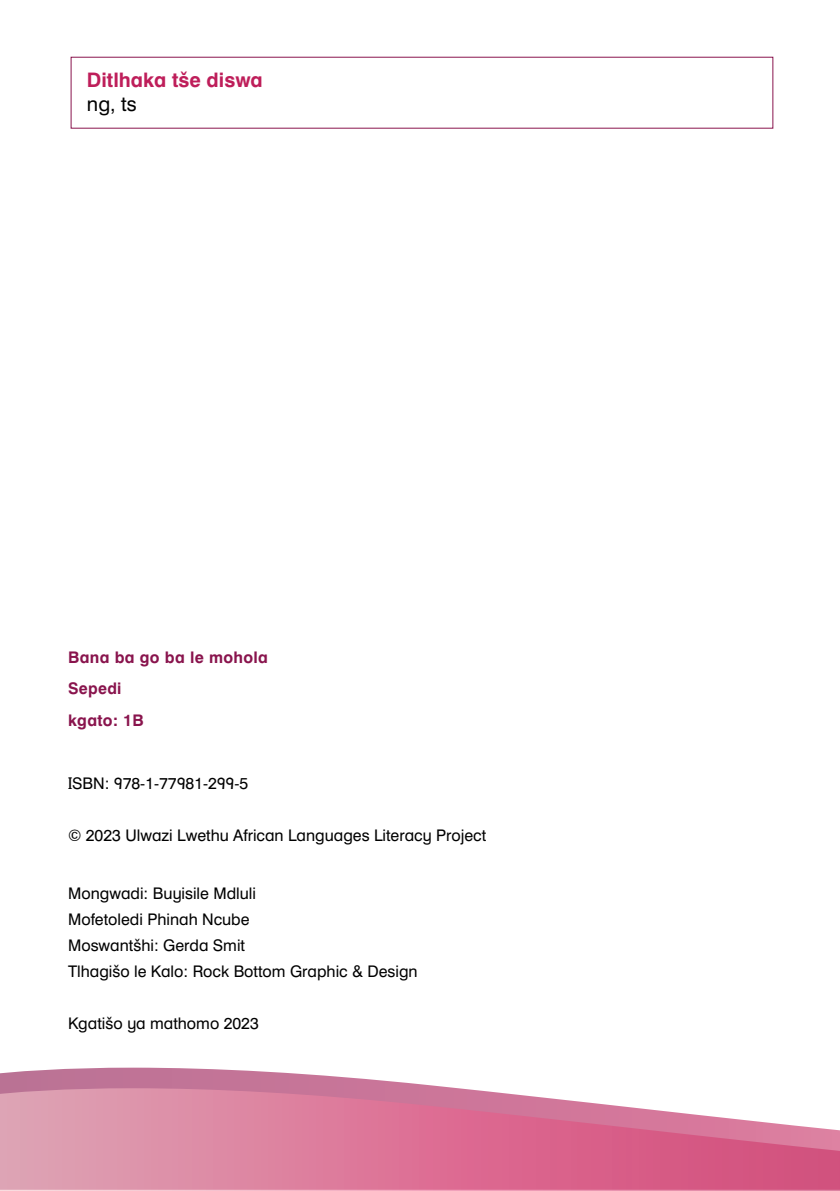
<style>
.page{position:relative;width:840px;height:1191px;background:#fff}
.page>*{position:absolute;margin:0;border:0;box-sizing:border-box;transform-origin:0 0}
.t1{font:700 20px "Swis Forall";color:#be1e5a}
.t2{font:20px "Swis Forall";color:#000}
.t3{font:16px/26px "Swis Forall";color:#000}
.t4{font:700 16px/31.4px "Swis Forall";letter-spacing:.02em;color:#89144d}
</style>
<div class="page">
<svg style="left:0;top:1067px;width:455px;height:21px"></svg>
<svg style="left:0;top:1088px;width:839px;height:103px;background:#dd87a4"></svg>
<p class="t1" style="left:87px;top:67px;width:177px">Ditlhaka tše diswa</p>
<p class="t2" style="left:87px;top:91px;width:51px">ng, ts</p>
<p class="t4" style="left:68px;top:641px;width:201px">Bana ba go ba le mohola<br>Sepedi<br>kgato: 1B</p>
<p class="t3" style="left:68px;top:771px;width:181px">ISBN: 978-1-77981-299-5</p>
<p class="t3" style="left:68px;top:823px;width:419px">© 2023 Ulwazi Lwethu African Languages Literacy Project</p>
<p class="t3" style="left:68px;top:881px;width:351px">Mongwadi: Buyisile Mdluli<br>Mofetoledi Phinah Ncube<br>Moswantšhi: Gerda Smit<br>Tlhagišo le Kalo: Rock Bottom Graphic &amp; Design</p>
<p class="t3" style="left:68px;top:1011px;width:192px">Kgatišo ya mathomo 2023</p>
</div>
